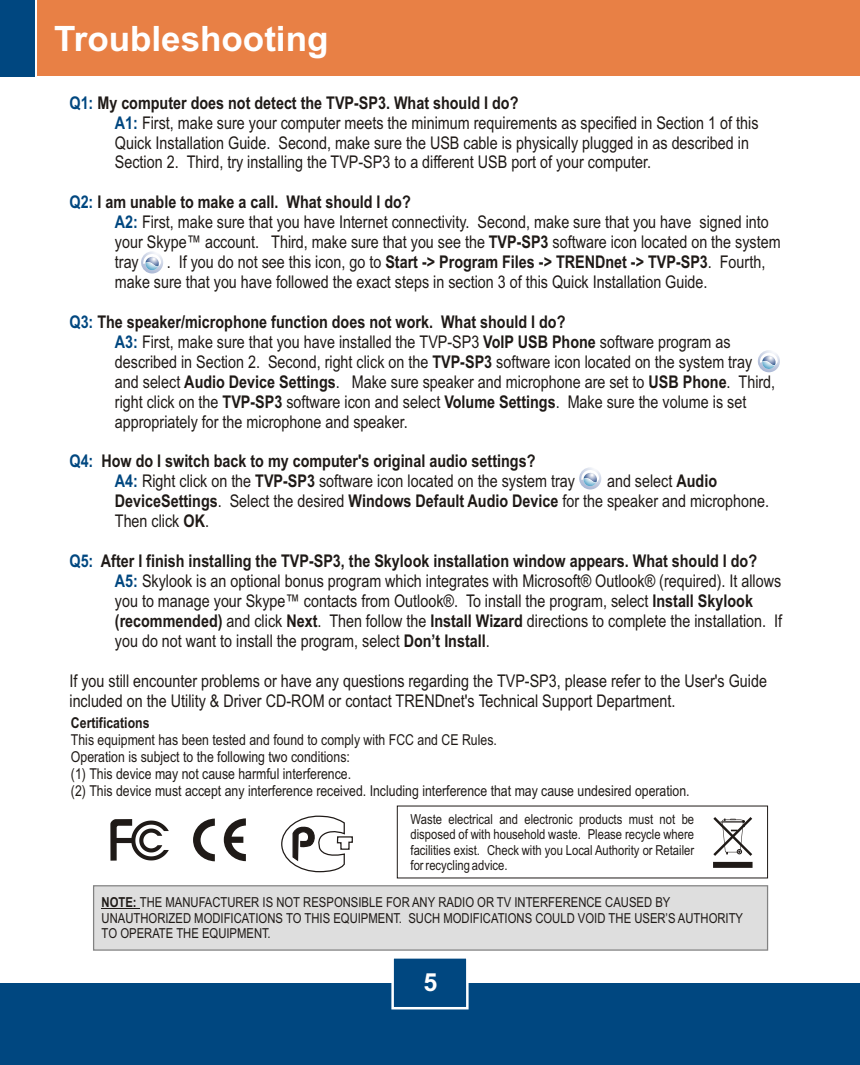
<style>
.page{position:relative;width:860px;height:1065px;background:#fff}
.page>*{position:absolute;margin:0;border:0;box-sizing:border-box;transform-origin:0 0}
.t1{font:700 35px "Arial";color:#fff}
.t2{font:700 25px "Arial";color:#fff}
.t3{font:17.5px/20px "Arial Narrow";color:#1f1a17}
.t4{font:700 17.5px/20px "Arial Narrow";color:#1f1a17}
.t5{font:700 17.5px "Arial Narrow";color:#004780}
.t6{font:15px/17px "Arial Narrow";color:#1f1a17}
.t7{font:700 15px "Arial Narrow";color:#1f1a17}
.t8{font:13.75px/15.5px "Arial Narrow";color:#1f1a17}
.s1{font-weight:700;color:#004780}
.s2{font-weight:700}
.s3{color:#004780}
.s4{font-weight:400}
</style>
<div class="page">
<div style="left:37px;top:0;width:823px;height:76px;background:#e88045"></div>
<div style="left:0;top:0;width:34px;height:76px;background:#004780"></div>
<div style="left:0;top:983px;width:860px;height:82px;background:#004780"></div>
<svg style="left:391px;top:958px;width:78px;height:52px"></svg>
<svg style="left:758px;top:350px;width:22px;height:22px"></svg>
<svg style="left:579px;top:467px;width:22px;height:23px"></svg>
<svg style="left:141px;top:251px;width:22px;height:23px"></svg>
<svg style="left:110px;top:819px;width:59px;height:42px"></svg>
<svg style="left:193px;top:819px;width:22px;height:42px"></svg>
<svg style="left:224px;top:818px;width:22px;height:43px"></svg>
<div style="left:93px;top:885px;width:676px;height:66px;background:#dedede"></div>
<hr style="left:102px;top:909px;width:38px;height:1px;background:#1f1a17">
<svg style="left:281px;top:815px;width:72px;height:58px"></svg>
<svg style="left:713px;top:817px;width:39px;height:39px"></svg>
<svg style="left:721px;top:819px;width:24px;height:35px"></svg>
<div style="left:713px;top:862px;width:40px;height:6px;background:#1f1a17"></div>
<h1 class="t1" style="left:54px;top:26px;width:276px">Troubleshooting</h1>
<p class="t3" style="left:115px;top:94px;width:645px;text-indent:-45px"><span class="s1">Q1:</span> <span class="s2">My computer does not detect the TVP-SP3. What should I do?<br></span><span class="s1">A1:</span> First, make sure your computer meets the minimum requirements as specified in Section 1 of this</p>
<p class="t3" style="left:115px;top:134px;width:636px">Quick Installation Guide. Second, make sure the USB cable is physically plugged in as described in<br>Section 2. Third, try installing the TVP-SP3 to a different USB port of your computer.</p>
<p class="t3" style="left:115px;top:194px;width:655px;text-indent:-45px"><span class="s1">Q2:</span> <span class="s2">I am unable to make a call. What should I do?<br></span><span class="s1">A2:</span> First, make sure that you have Internet connectivity. Second, make sure that you have signed into</p>
<p class="t3" style="left:115px;top:234px;width:667px">your Skype™ account. Third, make sure that you see the <span class="s2">TVP-SP3</span> software icon located on the system tray</p>
<p class="t3" style="left:115px;top:254px;width:652px;text-indent:52px">. If you do not see this icon, go to <span class="s2">Start -&gt; Program Files -&gt; TRENDnet -&gt; TVP-SP3</span>. Fourth, make sure that you have followed the exact steps in section 3 of this Quick Installation Guide.</p>
<p class="t4" style="left:115px;top:313px;width:617px;text-indent:-45px"><span class="s3">Q3:</span> The speaker/microphone function does not work. What should I do?<br><span class="s3">A3:</span> <span class="s4">First, make sure that you have installed the TVP-SP3</span> VoIP USB Phone <span class="s4">software program as</span></p>
<p class="t5" style="left:70px;top:455px;width:25px">Q4:</p>
<p class="t3" style="left:115px;top:353px;width:662px">described in Section 2. Second, right click on the <span class="s2">TVP-SP3</span> software icon located on the system tray and select <span class="s2">Audio Device Settings</span>. Make sure speaker and microphone are set to <span class="s2">USB Phone</span>. Third, right click on the <span class="s2">TVP-SP3</span> software icon and select <span class="s2">Volume Settings</span>. Make sure the volume is set appropriately for the microphone and speaker.</p>
<p class="t4" style="left:101px;top:453px;width:436px">How do I switch back to my computer's original audio settings?</p>
<p class="t3" style="left:115px;top:473px;width:656px;text-indent:492px">and select <span class="s2">Audio<br>DeviceSettings</span>. Select the desired <span class="s2">Windows Default Audio Device</span> for the speaker and microphone.<br>Then click <span class="s2">OK</span>.</p>
<p class="t3" style="left:115px;top:473px;width:462px"><span class="s1">A4:</span> Right click on the <span class="s2">TVP-SP3</span> software icon located on the system tray</p>
<p class="t3" style="left:115px;top:553px;width:668px;text-indent:-45px"><span class="s1">Q5:</span> <span class="s2">After I finish installing the TVP-SP3, the Skylook installation window appears. What should I do?<br></span><span class="s1">A5:</span> Skylook is an optional bonus program which integrates with Microsoft® Outlook® (required). It allows</p>
<p class="t3" style="left:115px;top:593px;width:669px">you to manage your Skype™ contacts from Outlook®. To install the program, select <span class="s2">Install Skylook (recommended)</span> and click <span class="s2">Next</span>. Then follow the <span class="s2">Install Wizard</span> directions to complete the installation. If you do not want to install the program, select <span class="s2">Don’t Install</span>.</p>
<p class="t3" style="left:69px;top:673px;width:699px">If you still encounter problems or have any questions regarding the TVP-SP3, please refer to the User's Guide included on the Utility &amp; Driver CD-ROM or contact TRENDnet's Technical Support Department.</p>
<p class="t7" style="left:71px;top:718px;width:80px">Certifications</p>
<p class="t6" style="left:71px;top:733px;width:620px">This equipment has been tested and found to comply with FCC and CE Rules.<br>Operation is subject to the following two conditions:<br>(1) This device may not cause harmful interference.<br>(2) This device must accept any interference received. Including interference that may cause undesired operation.</p>
<p class="t8" style="left:411px;top:812px;width:285px;text-align:justify">Waste electrical and electronic products must not be disposed of with household waste. Please recycle where facilities exist. Check with you Local Authority or Retailer for recycling advice.</p>
<p class="t8" style="left:102px;top:896px;width:643px"><span class="s2">NOTE:</span> THE MANUFACTURER IS NOT RESPONSIBLE FOR ANY RADIO OR TV INTERFERENCE CAUSED BY<br>UNAUTHORIZED MODIFICATIONS TO THIS EQUIPMENT. SUCH MODIFICATIONS COULD VOID THE USER’S AUTHORITY<br>TO OPERATE THE EQUIPMENT.</p>
<h2 class="t2" style="left:423px;top:973px;width:15px">5</h2>
</div>
